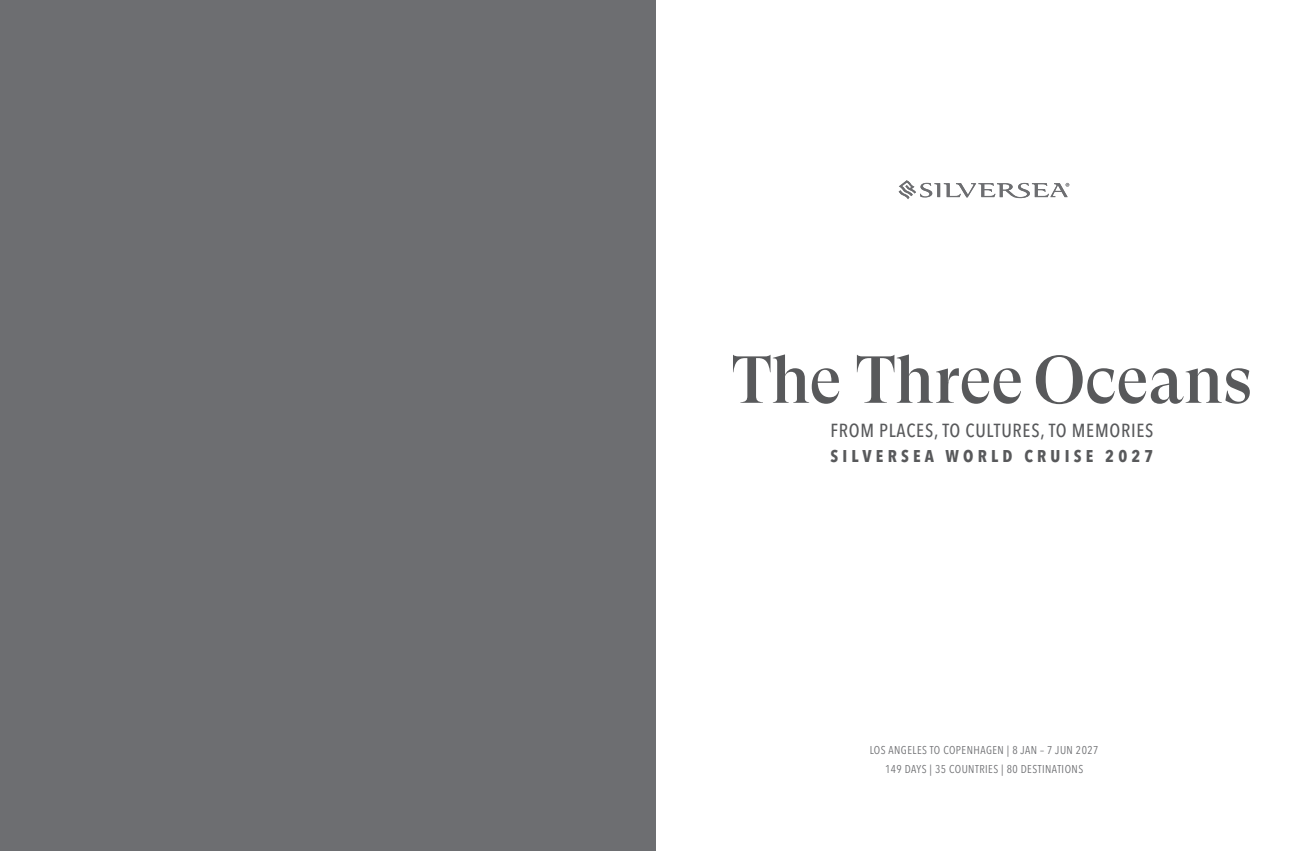
<style>
.page{position:relative;width:1312px;height:851px;background:#fff}
.page>*{position:absolute;margin:0;border:0;box-sizing:border-box;transform-origin:0 0}
.t1{font:500 66.25px "GT Super Display";color:#58595b}
.t2{font:500 condensed 18.75px "Avenir Next LT Pro";letter-spacing:.04em;color:#58595b}
.t3{font:700 condensed 16.88px "Avenir Next LT Pro";letter-spacing:.25em;color:#58595b}
.t4{font:condensed 11.25px/18.8px "Avenir Next LT Pro";letter-spacing:.04em;color:#6d6e71;text-align:center}
</style>
<div class="page">
<div style="left:0;top:0;width:656px;height:850px;background:#6d6e71"></div>
<svg style="left:898px;top:180px;width:171px;height:19px"></svg>
<h1 class="t1" style="left:731px;top:345px;width:521px">The Three Oceans</h1>
<h2 class="t2" style="left:830px;top:419px;width:324px">FROM PLACES, TO CULTURES, TO MEMORIES</h2>
<h3 class="t3" style="left:830px;top:445px;width:324px">SILVERSEA WORLD CRUISE 2027</h3>
<p class="t4" style="left:869px;top:740px;width:230px">LOS ANGELES TO COPENHAGEN | 8 JAN – 7 JUN 2027<br>149 DAYS | 35 COUNTRIES | 80 DESTINATIONS</p>
</div>
